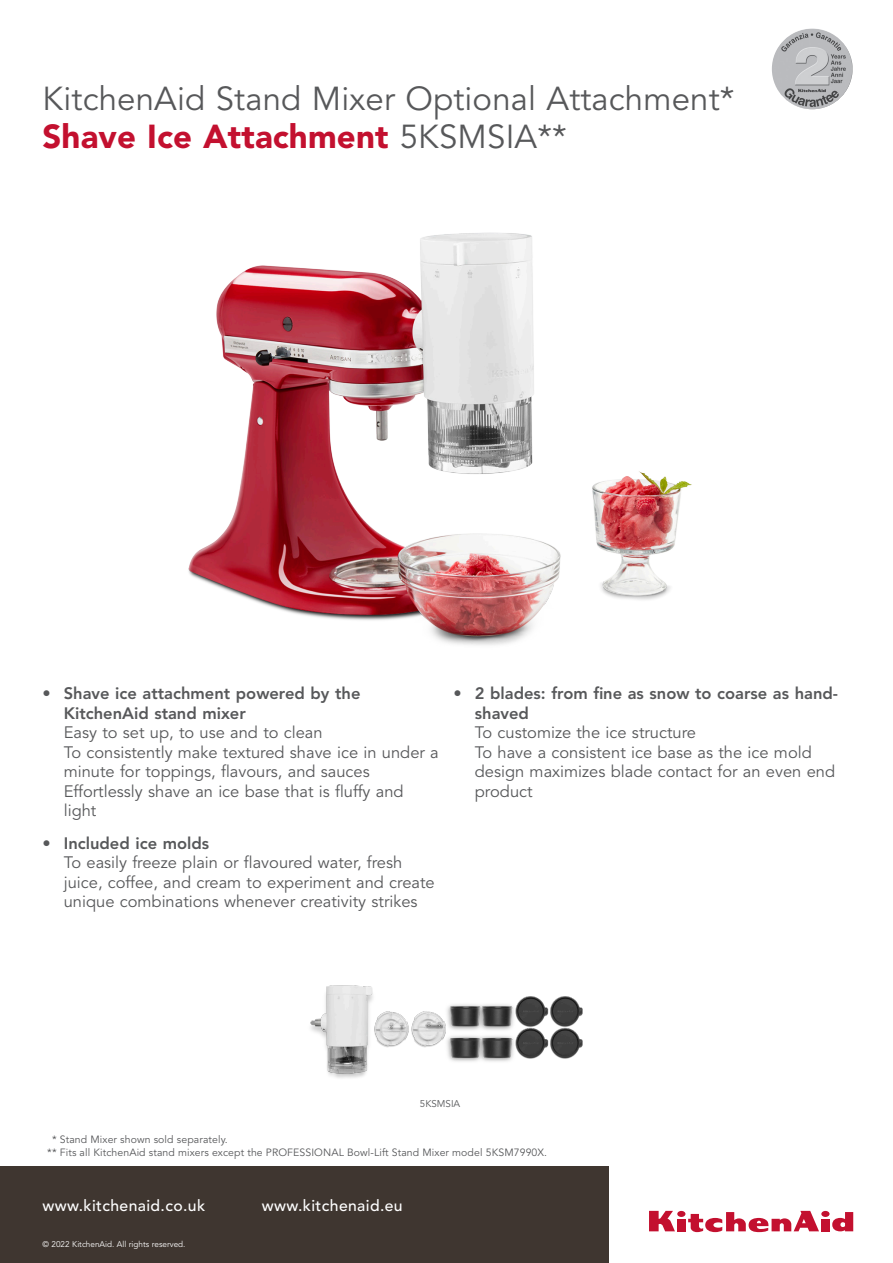
<style>
.page{position:relative;width:893px;height:1263px;background:#fff}
.page>*{position:absolute;margin:0;border:0;box-sizing:border-box;transform-origin:0 0}
.Titre_Produit_22{font:33px "Avenir LT Std";letter-spacing:.005em;color:#57585a}
.Titre_Produit_22-2{font:900 33px "Avenir LT Std";letter-spacing:.005em;color:#c3102f}
.TexteBenefit{font:16.5px/19.5px "Avenir LT Std";color:#57585a}
.Texte_Feature{font:800 16.5px/19.5px "Avenir LT Std";color:#57585a}
.WWW{font:500 15.75px "Avenir LT Std";letter-spacing:.025em;color:#fff}
.Acces_2{font:10.5px "Avenir LT Std";letter-spacing:.01em;color:#57585a}
.t1{font:9.75px "Avenir LT Std";color:#57585a}
.t2{font:8.25px "Avenir LT Std";color:#fff}
.s1{font-weight:400;color:#57585a}
.s2{color:#fff}
</style>
<div class="page">
<div style="left:0;top:1166px;width:609px;height:97px;background:#3f3630"></div>
<div style="left:677px;top:1219px;width:8px;height:12px;background:#c3102f"></div>
<div style="left:677px;top:1211px;width:8px;height:6px;background:#c3102f;border-radius:50%"></div>
<div style="left:821px;top:1219px;width:8px;height:12px;background:#c3102f"></div>
<div style="left:821px;top:1211px;width:8px;height:6px;background:#c3102f;border-radius:50%"></div>
<svg style="left:649px;top:1211px;width:26px;height:20px"></svg>
<svg style="left:688px;top:1211px;width:131px;height:21px"></svg>
<svg style="left:832px;top:1212px;width:21px;height:19px"></svg>
<img style="left:310px;top:985px;width:273px;height:93px">
<img style="left:772px;top:28px;width:81px;height:81px;border-radius:40px">
<img style="left:188px;top:232px;width:504px;height:413px">
<p class="Titre_Produit_22" style="left:43px;top:80px;width:693px">KitchenAid Stand Mixer Optional Attachment*</p>
<p class="Titre_Produit_22-2" style="left:43px;top:116px;width:526px">Shave Ice Attachment <span class="s1">5KSMSIA**</span></p>
<p class="Texte_Feature" style="left:64px;top:684px;width:298px;text-indent:-21px">• Shave ice attachment powered by the<br>KitchenAid stand mixer</p>
<p class="TexteBenefit" style="left:64px;top:723px;width:260px">Easy to set up, to use and to clean</p>
<p class="TexteBenefit" style="left:64px;top:743px;width:377px">To consistently make textured shave ice in under a minute for toppings, flavours, and sauces</p>
<p class="TexteBenefit" style="left:64px;top:782px;width:341px">Effortlessly shave an ice base that is fluffy and light</p>
<p class="Texte_Feature" style="left:43px;top:833px;width:168px">• Included ice molds</p>
<p class="TexteBenefit" style="left:64px;top:853px;width:372px">To easily freeze plain or flavoured water, fresh juice, coffee, and cream to experiment and create unique combinations whenever creativity strikes</p>
<p class="Texte_Feature" style="left:475px;top:684px;width:365px;text-indent:-21px">• 2 blades: from fine as snow to coarse as hand&shy;shaved</p>
<p class="TexteBenefit" style="left:475px;top:723px;width:223px">To customize the ice structure</p>
<p class="TexteBenefit" style="left:475px;top:743px;width:362px">To have a consistent ice base as the ice mold design maximizes blade contact for an even end product</p>
<p class="t1" style="left:420px;top:1098px;width:42px">5KSMSIA</p>
<p class="Acces_2" style="left:43px;top:1133px;width:187px"><span class="s2">**</span>* Stand Mixer shown sold separately.</p>
<p class="Acces_2" style="left:43px;top:1146px;width:506px"><span class="s2">*</span>** Fits all KitchenAid stand mixers except the PROFESSIONAL Bowl-Lift Stand Mixer model 5KSM7990X.</p>
<p class="WWW" style="left:43px;top:1196px;width:164px">www.kitchenaid.co.uk</p>
<p class="WWW" style="left:262px;top:1196px;width:142px">www.kitchenaid.eu</p>
<p class="t2" style="left:43px;top:1239px;width:145px">© 2022 KitchenAid. All rights reserved.</p>
</div>
